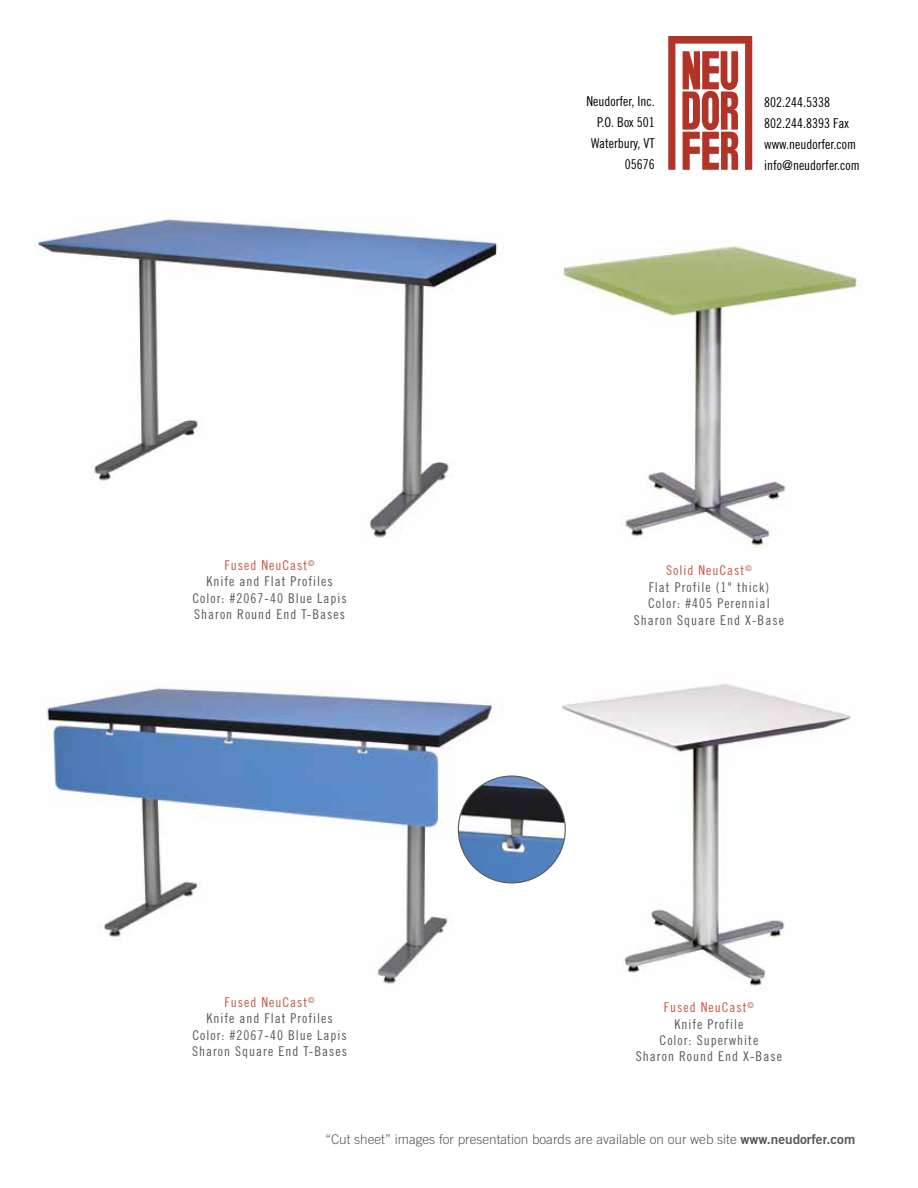
<style>
.page{position:relative;width:918px;height:1188px;background:#fff}
.page>*{position:absolute;margin:0;border:0;box-sizing:border-box;transform-origin:0 0}
.t1{font:13.5px/16.2px "Trade Gothic LT Std Cn 18";letter-spacing:.075em;color:#58595b;text-align:center}
.t2{font:13.5px/21px "Trade Gothic LT Std Cn 18";color:#000;text-align:right}
.t3{font:300 13.5px "Trade Gothic LT Std";color:#58595b}
.s1{color:#c15a45}
.s2{font-family:"Trade Gothic LT Std Bd 2";font-weight:400}
</style>
<div class="page">
<img style="left:561px;top:683px;width:290px;height:306px">
<img style="left:560px;top:246px;width:301px;height:303px">
<img style="left:38px;top:218px;width:460px;height:320px">
<img style="left:39px;top:688px;width:454px;height:296px">
<img style="left:459px;top:776px;width:106px;height:107px">
<svg style="left:668px;top:36px;width:84px;height:134px"></svg>
<p class="t1" style="left:192px;top:557px;width:156px"><span class="s1">Fused NeuCast</span><sup>©<br></sup>Knife and Flat Profiles<br>Color: #2067-40 Blue Lapis<br>Sharon Round End T-Bases</p>
<p class="t1" style="left:192px;top:994px;width:156px"><span class="s1">Fused NeuCast</span><sup>©<br></sup>Knife and Flat Profiles<br>Color: #2067-40 Blue Lapis<br>Sharon Square End T-Bases</p>
<p class="t2" style="left:587px;top:90px;width:70px">Neudorfer, Inc.<br>P.O. Box 501<br>Waterbury, VT<br>05676</p>
<p class="t2" style="left:764px;top:91px;width:97px;text-align:left">802.244.5338<br>802.244.8393 Fax www.neudorfer.com info@neudorfer.com</p>
<p class="t1" style="left:634px;top:562px;width:151px"><span class="s1">Solid NeuCast</span><sup>©<br></sup>Flat Profile (1" thick)<br>Color: #405 Perennial<br>Sharon Square End X-Base</p>
<p class="t1" style="left:636px;top:999px;width:147px"><span class="s1">Fused NeuCast</span><sup>©<br></sup>Knife Profile<br>Color: Superwhite<br>Sharon Round End X-Base</p>
<p class="t3" style="left:325px;top:1131px;width:532px">“Cut sheet” images for presentation boards are available on our web site <span class="s2">www.neudorfer.com</span></p>
</div>
